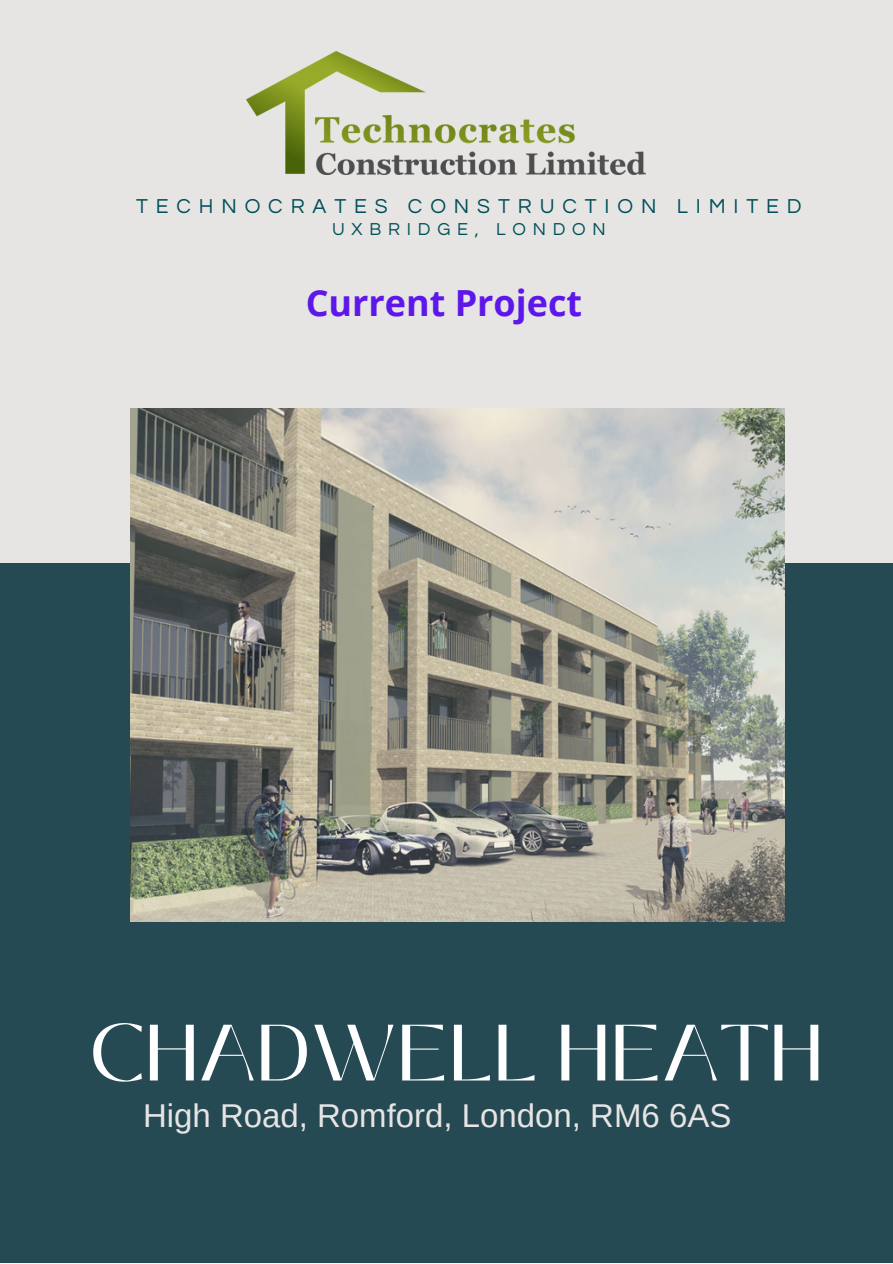
<style>
.page{position:relative;width:893px;height:1264px;background:#fff}
.page>*{position:absolute;margin:0;border:0;box-sizing:border-box;transform-origin:0 0}
.t1{font:79.5px "Black Mango";color:#fff}
.t2{font:700 36px "Open Sans";color:#5e17eb}
.t3{font:33px "Arimo";color:#e6e5e4}
.t4{font:21px "Questrial";letter-spacing:.375em;color:#005059}
.t5{font:18px "Questrial";letter-spacing:.375em;color:#005059}
</style>
<div class="page">
<div style="left:0;top:0;width:892px;height:1262px;background:#e6e5e4"></div>
<div style="left:0;top:562px;width:892px;height:700px;background:#264a54"></div>
<img style="left:246px;top:51px;width:400px;height:123px">
<img style="left:131px;top:409px;width:653px;height:512px">
<p class="t4" style="left:136px;top:196px;width:667px">TECHNOCRATES CONSTRUCTION LIMITED</p>
<p class="t5" style="left:332px;top:220px;width:275px">UXBRIDGE, LONDON</p>
<p class="t2" style="left:305px;top:277px;width:278px">Current Project</p>
<p class="t1" style="left:89px;top:993px;width:735px">CHADWELL HEATH</p>
<p class="t3" style="left:143px;top:1096px;width:589px">High Road, Romford, London, RM6 6AS</p>
</div>
